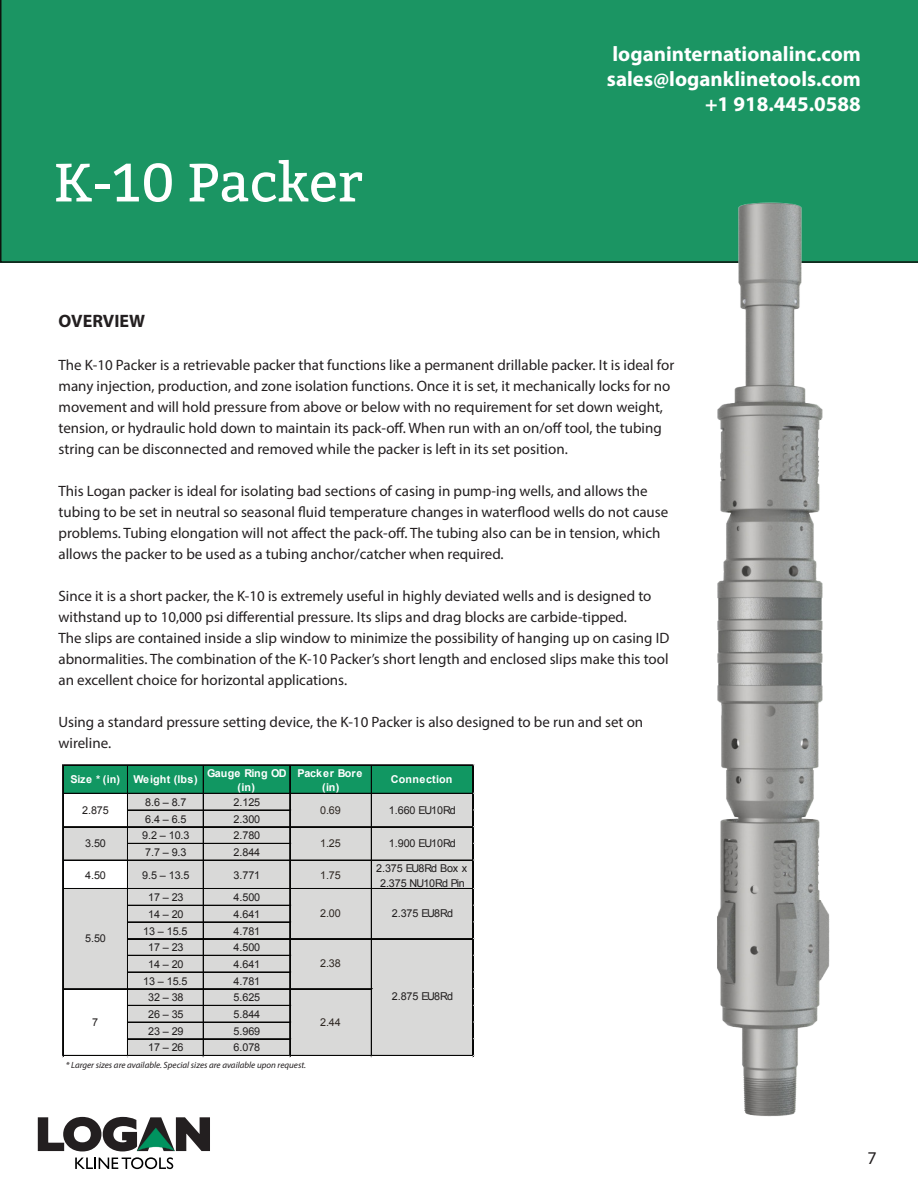
<style>
.page{position:relative;width:918px;height:1188px;background:#fff}
.page>*{position:absolute;margin:0;border:0;box-sizing:border-box;transform-origin:0 0}
.t1{font:54px "Bitter";color:#fff}
.t2{font:700 21px "Myriad Pro";color:#fff}
.t3{font:700 18px "Myriad Pro";color:#231f20}
.t4{font:18px "Myriad Pro";color:#231f20}
.t5{font:15px/21px "Myriad Pro";color:#231f20}
.t6{font:10.8px "Arial";letter-spacing:-.01em;color:#211e1e}
.t7{font:700 10.8px/14.7px "Arial";color:#fff;text-align:center}
.t8{font:10.8px/14.7px "Arial";letter-spacing:-.03em;color:#211e1e;text-align:center}
.t9{font:10.8px "Arial";letter-spacing:-.01em;color:#2e2722}
.t10{font:10.8px "Arial";letter-spacing:-.05em;color:#211e1e}
.t11{font:700 10.8px "Arial";letter-spacing:.025em;color:#fff}
.t12{font:italic 9px "Myriad Pro";color:#231f20}
</style>
<div class="page">
<svg style="left:38px;top:1117px;width:172px;height:52px"></svg>
<div style="left:0;top:0;width:918px;height:263px;background:#1b9563"></div>
<img style="left:679px;top:189px;width:182px;height:928px">
<div style="left:64px;top:766px;width:410px;height:28px;background:#119762"></div>
<div style="left:127px;top:793px;width:347px;height:35px;background:#d9d9d8"></div>
<div style="left:64px;top:827px;width:410px;height:34px;background:#d9d9d8"></div>
<div style="left:127px;top:860px;width:347px;height:29px;background:#d9d9d8"></div>
<div style="left:64px;top:888px;width:410px;height:102px;background:#d9d9d8"></div>
<div style="left:127px;top:989px;width:347px;height:67px;background:#d9d9d8"></div>
<hr style="left:64px;top:765px;width:410px;height:1px;background:#050504">
<hr style="left:64px;top:793px;width:410px;height:1px;background:#050504">
<hr style="left:128px;top:810px;width:163px;height:1px;background:#050504">
<hr style="left:64px;top:826px;width:410px;height:1px;background:#050504">
<hr style="left:64px;top:827px;width:410px;height:1px;background:#050504">
<hr style="left:128px;top:843px;width:163px;height:1px;background:#050504">
<hr style="left:64px;top:860px;width:410px;height:1px;background:#050504">
<hr style="left:64px;top:888px;width:410px;height:1px;background:#050504">
<hr style="left:128px;top:905px;width:163px;height:1px;background:#050504">
<hr style="left:128px;top:922px;width:163px;height:1px;background:#050504">
<hr style="left:128px;top:938px;width:346px;height:1px;background:#050504">
<hr style="left:128px;top:939px;width:346px;height:1px;background:#050504">
<hr style="left:128px;top:955px;width:163px;height:1px;background:#050504">
<hr style="left:128px;top:972px;width:163px;height:1px;background:#050504">
<hr style="left:64px;top:988px;width:308px;height:1px;background:#050504">
<hr style="left:64px;top:989px;width:308px;height:1px;background:#050504">
<hr style="left:128px;top:1005px;width:163px;height:1px;background:#050504">
<hr style="left:128px;top:1022px;width:163px;height:1px;background:#050504">
<hr style="left:128px;top:1038px;width:163px;height:1px;background:#050504">
<hr style="left:128px;top:1039px;width:163px;height:1px;background:#050504">
<hr style="left:62px;top:765px;width:1px;height:291px;background:#050504">
<hr style="left:63px;top:765px;width:1px;height:291px;background:#050504">
<hr style="left:127px;top:766px;width:1px;height:290px;background:#050504">
<hr style="left:203px;top:766px;width:1px;height:290px;background:#050504">
<hr style="left:289px;top:766px;width:1px;height:290px;background:#050504">
<hr style="left:290px;top:766px;width:1px;height:290px;background:#050504">
<hr style="left:371px;top:766px;width:1px;height:290px;background:#050504">
<hr style="left:64px;top:1055px;width:410px;height:1px;background:#050504">
<hr style="left:472px;top:766px;width:1px;height:290px;background:#050504">
<hr style="left:473px;top:766px;width:1px;height:290px;background:#050504">
<p class="t1" style="left:54px;top:151px;width:310px">K-10 Packer</p>
<p class="t2" style="left:612px;top:40px;width:250px">loganinternationalinc.com</p>
<p class="t2" style="left:607px;top:65px;width:255px">sales@loganklinetools.com</p>
<p class="t2" style="left:705px;top:90px;width:157px">+1 918.445.0588</p>
<p class="t3" style="left:58px;top:310px;width:88px">OVERVIEW</p>
<p class="t5" style="left:58px;top:354px;width:617px">The K-10 Packer is a retrievable packer that functions like a permanent drillable packer. It is ideal for many injection, production, and zone isolation functions. Once it is set, it mechanically locks for no movement and will hold pressure from above or below with no requirement for set down weight, tension, or hydraulic hold down to maintain its pack-off. When run with an on/off tool, the tubing string can be disconnected and removed while the packer is left in its set position.</p>
<p class="t5" style="left:58px;top:480px;width:611px">This Logan packer is ideal for isolating bad sections of casing in pump-ing wells, and allows the tubing to be set in neutral so seasonal fluid temperature changes in waterflood wells do not cause problems. Tubing elongation will not affect the pack-off. The tubing also can be in tension, which allows the packer to be used as a tubing anchor/catcher when required.</p>
<p class="t5" style="left:58px;top:585px;width:594px">Since it is a short packer, the K-10 is extremely useful in highly deviated wells and is designed to withstand up to 10,000 psi differential pressure. Its slips and drag blocks are carbide-tipped.</p>
<p class="t5" style="left:58px;top:627px;width:612px;text-align:justify">The slips are contained inside a slip window to minimize the possibility of hanging up on casing ID abnormalities. The combination of the K-10 Packer’s short length and enclosed slips make this tool an excellent choice for horizontal applications.</p>
<p class="t5" style="left:58px;top:711px;width:586px">Using a standard pressure setting device, the K-10 Packer is also designed to be run and set on wireline.</p>
<p class="t7" style="left:70px;top:773px;width:129px">Size * (in) Weight (lbs)</p>
<p class="t7" style="left:207px;top:766px;width:81px">Gauge Ring OD (in)</p>
<p class="t7" style="left:298px;top:766px;width:67px">Packer Bore (in)</p>
<p class="t11" style="left:391px;top:772px;width:63px">Connection</p>
<p class="t6" style="left:145px;top:795px;width:43px">8.6 – 8.7</p>
<p class="t6" style="left:234px;top:795px;width:28px">2.125</p>
<p class="t6" style="left:145px;top:812px;width:43px">6.4 – 6.5</p>
<p class="t6" style="left:234px;top:812px;width:28px">2.300</p>
<p class="t6" style="left:142px;top:829px;width:49px">9.2 – 10.3</p>
<p class="t6" style="left:234px;top:829px;width:28px">2.780</p>
<p class="t6" style="left:145px;top:845px;width:43px">7.7 – 9.3</p>
<p class="t6" style="left:234px;top:845px;width:28px">2.844</p>
<p class="t6" style="left:85px;top:868px;width:22px">4.50</p>
<p class="t6" style="left:142px;top:868px;width:49px">9.5 – 13.5</p>
<p class="t6" style="left:234px;top:868px;width:28px">3.771</p>
<p class="t9" style="left:320px;top:868px;width:22px">1.75</p>
<p class="t8" style="left:376px;top:861px;width:93px">2.375 EU8Rd Box x<br>2.375 NU10Rd Pin</p>
<p class="t6" style="left:148px;top:890px;width:37px">17 – 23</p>
<p class="t6" style="left:234px;top:890px;width:28px">4.500</p>
<p class="t6" style="left:148px;top:907px;width:37px">14 – 20</p>
<p class="t6" style="left:234px;top:907px;width:28px">4.641</p>
<p class="t6" style="left:143px;top:924px;width:46px">13 – 15.5</p>
<p class="t6" style="left:234px;top:924px;width:28px">4.781</p>
<p class="t6" style="left:148px;top:940px;width:37px">17 – 23</p>
<p class="t6" style="left:234px;top:940px;width:28px">4.500</p>
<p class="t6" style="left:148px;top:957px;width:37px">14 – 20</p>
<p class="t6" style="left:234px;top:957px;width:28px">4.641</p>
<p class="t6" style="left:143px;top:974px;width:46px">13 – 15.5</p>
<p class="t6" style="left:234px;top:974px;width:28px">4.781</p>
<p class="t6" style="left:148px;top:991px;width:37px">32 – 38</p>
<p class="t6" style="left:234px;top:991px;width:28px">5.625</p>
<p class="t6" style="left:148px;top:1007px;width:37px">26 – 35</p>
<p class="t6" style="left:234px;top:1007px;width:28px">5.844</p>
<p class="t6" style="left:148px;top:1024px;width:37px">23 – 29</p>
<p class="t6" style="left:234px;top:1024px;width:28px">5.969</p>
<p class="t6" style="left:148px;top:1041px;width:37px">17 – 26</p>
<p class="t6" style="left:234px;top:1041px;width:28px">6.078</p>
<p class="t6" style="left:82px;top:803px;width:28px">2.875</p>
<p class="t9" style="left:320px;top:803px;width:22px">0.69</p>
<p class="t6" style="left:389px;top:803px;width:69px">1.660 EU10Rd</p>
<p class="t6" style="left:85px;top:836px;width:22px">3.50</p>
<p class="t9" style="left:320px;top:836px;width:22px">1.25</p>
<p class="t6" style="left:389px;top:836px;width:69px">1.900 EU10Rd</p>
<p class="t9" style="left:320px;top:906px;width:22px">2.00</p>
<p class="t10" style="left:392px;top:906px;width:63px">2.375 EU8Rd</p>
<p class="t6" style="left:85px;top:932px;width:22px">5.50</p>
<p class="t9" style="left:320px;top:956px;width:22px">2.38</p>
<p class="t10" style="left:392px;top:990px;width:63px">2.875 EU8Rd</p>
<p class="t6" style="left:92px;top:1015px;width:8px">7</p>
<p class="t9" style="left:320px;top:1015px;width:22px">2.44</p>
<p class="t12" style="left:66px;top:1060px;width:242px">* Larger sizes are available. Special sizes are available upon request.</p>
<p class="t4" style="left:868px;top:1147px;width:11px">7</p>
</div>
